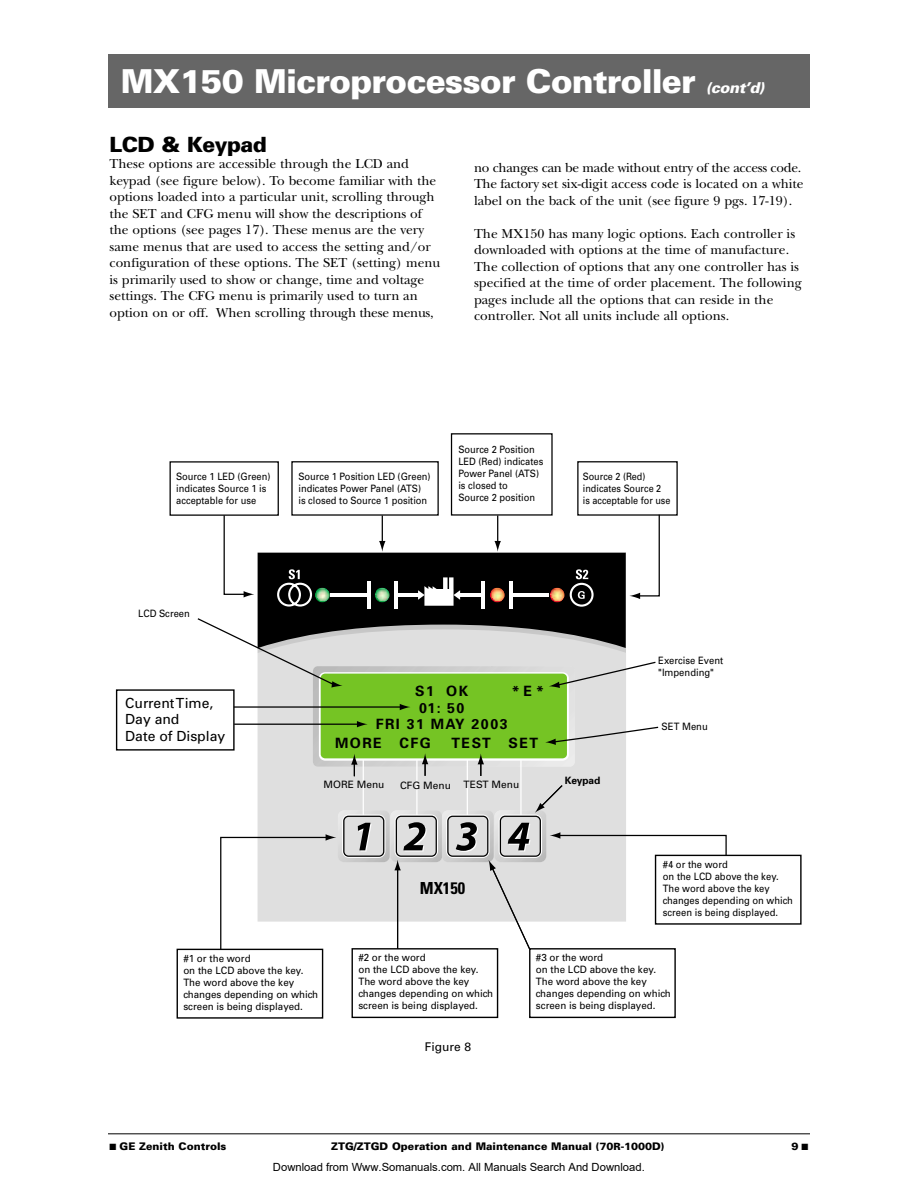
<style>
.page{position:relative;width:918px;height:1188px;background:#fff}
.page>*{position:absolute;margin:0;border:0;box-sizing:border-box;transform-origin:0 0}
.t1{font:900 33px "Univers";letter-spacing:-.025em;color:#fff}
.t2{font:900 21px "Univers";letter-spacing:-.025em;color:#000}
.t3{font:700 condensed 16.65px "Univers";color:#000}
.t4{font:700 14.25px/16.8px "Univers";letter-spacing:.1em;color:#000;text-align:center}
.t5{font:13.95px/16.5px "Univers";color:#000}
.t6{font:13.5px/16.5px "New Baskerville";color:#000}
.t7{font:12px "Univers";color:#000}
.t8{font:11.25px "Arial";color:#000}
.t9{font:900 10.5px "Univers";color:#000}
.t10{font:10.2px/12px "Univers";color:#000;scale:.96 1}
.t11{font:10.2px/12px "Univers";color:#000;scale:.92 1}
.t12{font:10.2px/12px "Univers";color:#000;scale:.93 1}
.t13{font:10.2px/12px "Univers";color:#000;scale:.89 1}
.t14{font:10.2px "Univers";color:#000}
.t15{font:700 10.2px "Univers";color:#000}
.s1{font-style:italic;font-size:15px}
.s2{font-size:10.05px}
</style>
<div class="page">
<hr style="left:108px;top:1133px;width:702px;height:1px;background:#000">
<div style="left:108px;top:54px;width:702px;height:54px;background:#666"></div>
<svg style="left:176px;top:438px;width:566px;height:581px"></svg>
<div style="left:177px;top:949px;width:146px;height:70px;border:1px solid #000"></div>
<div style="left:352px;top:948px;width:146px;height:70px;border:1px solid #000"></div>
<hr style="left:397px;top:868px;width:1px;height:81px;background:#000">
<svg style="left:394px;top:815px;width:44px;height:55px;background:#b0b0b0"></svg>
<div style="left:529px;top:948px;width:147px;height:70px;border:1px solid #000"></div>
<div style="left:655px;top:855px;width:147px;height:70px;border:1px solid #000"></div>
<svg style="left:422px;top:753px;width:6px;height:23px"></svg>
<svg style="left:351px;top:754px;width:7px;height:22px"></svg>
<svg style="left:446px;top:784px;width:281px;height:166px"></svg>
<div style="left:116px;top:689px;width:119px;height:62px;border:1px solid #000"></div>
<div style="left:451px;top:433px;width:102px;height:83px;border:1px solid #000"></div>
<hr style="left:234px;top:724px;width:127px;height:1px;background:#000">
<svg style="left:357px;top:721px;width:11px;height:6px"></svg>
<hr style="left:234px;top:706px;width:168px;height:2px;background:#000">
<svg style="left:400px;top:704px;width:10px;height:6px"></svg>
<svg style="left:545px;top:726px;width:115px;height:19px"></svg>
<svg style="left:478px;top:753px;width:6px;height:23px"></svg>
<svg style="left:220px;top:834px;width:116px;height:116px"></svg>
<svg style="left:169px;top:461px;width:509px;height:227px"></svg>
<h1 class="t1" style="left:121px;top:69px;width:645px">MX150 Microprocessor Controller <span class="s1">(cont’d)</span></h1>
<h2 class="t2" style="left:110px;top:136px;width:159px">LCD &amp; Keypad</h2>
<p class="t6" style="left:110px;top:157px;width:332px">These options are accessible through the LCD and keypad (see figure below). To become familiar with the options loaded into a particular unit, scrolling through the SET and CFG menu will show the descriptions of the options (see pages 17). These menus are the very same menus that are used to access the setting and/or configuration of these options. The SET (setting) menu is primarily used to show or change, time and voltage settings. The CFG menu is primarily used to turn an option on or off. When scrolling through these menus,</p>
<p class="t6" style="left:474px;top:161px;width:331px">no changes can be made without entry of the access code.<br>The factory set six-digit access code is located on a white label on the back of the unit (see figure 9 pgs. 17-19).</p>
<p class="t6" style="left:474px;top:227px;width:329px">The MX150 has many logic options. Each controller is downloaded with options at the time of manufacture.<br>The collection of options that any one controller has is specified at the time of order placement. The following pages include all the options that can reside in the controller. Not all units include all options.</p>
<p class="t11" style="left:176px;top:471px;width:104px">Source 1 LED (Green) indicates Source 1 is acceptable for use</p>
<p class="t11" style="left:298px;top:471px;width:145px">Source 1 Position LED (Green) indicates Power Panel (ATS) is closed to Source 1 position</p>
<p class="t11" style="left:458px;top:444px;width:94px">Source 2 Position<br>LED (Red) indicates<br>Power Panel (ATS) is closed to<br>Source 2 position</p>
<p class="t13" style="left:583px;top:471px;width:100px">Source 2 (Red) indicates Source 2 is acceptable for use</p>
<p class="t12" style="left:138px;top:608px;width:57px">LCD Screen</p>
<p class="t12" style="left:658px;top:655px;width:71px">Exercise Event "Impending"</p>
<p class="t5" style="left:125px;top:696px;width:101px">Current Time,<br>Day and<br>Date of Display</p>
<p class="t4" style="left:376px;top:684px;width:133px">S1 OK<br>01: 50<br>FRI 31 MAY 2003</p>
<p class="t4" style="left:512px;top:684px;width:34px">* E *</p>
<p class="t4" style="left:335px;top:735px;width:97px">MORE CFG</p>
<p class="t4" style="left:451px;top:735px;width:88px">TEST SET</p>
<p class="t14" style="left:324px;top:781px;width:62px">MORE Menu</p>
<p class="t14" style="left:400px;top:781px;width:121px">CFG Menu TEST Menu</p>
<p class="t15" style="left:565px;top:777px;width:37px">Keypad</p>
<p class="t3" style="left:420px;top:882px;width:47px">MX150</p>
<p class="t12" style="left:662px;top:721px;width:51px">SET Menu</p>
<p class="t12" style="left:663px;top:859px;width:141px">#4 or the word<br>on the LCD above the key.<br>The word above the key changes depending on which screen is being displayed.</p>
<p class="t10" style="left:183px;top:953px;width:142px">#1 or the word<br>on the LCD above the key.<br>The word above the key changes depending on which screen is being displayed.</p>
<p class="t10" style="left:358px;top:953px;width:142px">#2 or the word<br>on the LCD above the key.<br>The word above the key changes depending on which screen is being displayed.</p>
<p class="t10" style="left:536px;top:953px;width:142px">#3 or the word<br>on the LCD above the key.<br>The word above the key changes depending on which screen is being displayed.</p>
<p class="t7" style="left:425px;top:1043px;width:48px">Figure 8</p>
<p class="t9" style="left:110px;top:1143px;width:118px">■ GE Zenith Controls</p>
<p class="t9" style="left:331px;top:1143px;width:335px">ZTG/ZTGD Operation and Maintenance Manual (70<span class="s2">R</span>-1000D)</p>
<p class="t9" style="left:791px;top:1143px;width:19px">9 ■</p>
<p class="t8" style="left:273px;top:1160px;width:373px">Download from Www.Somanuals.com. All Manuals Search And Download.</p>
</div>
